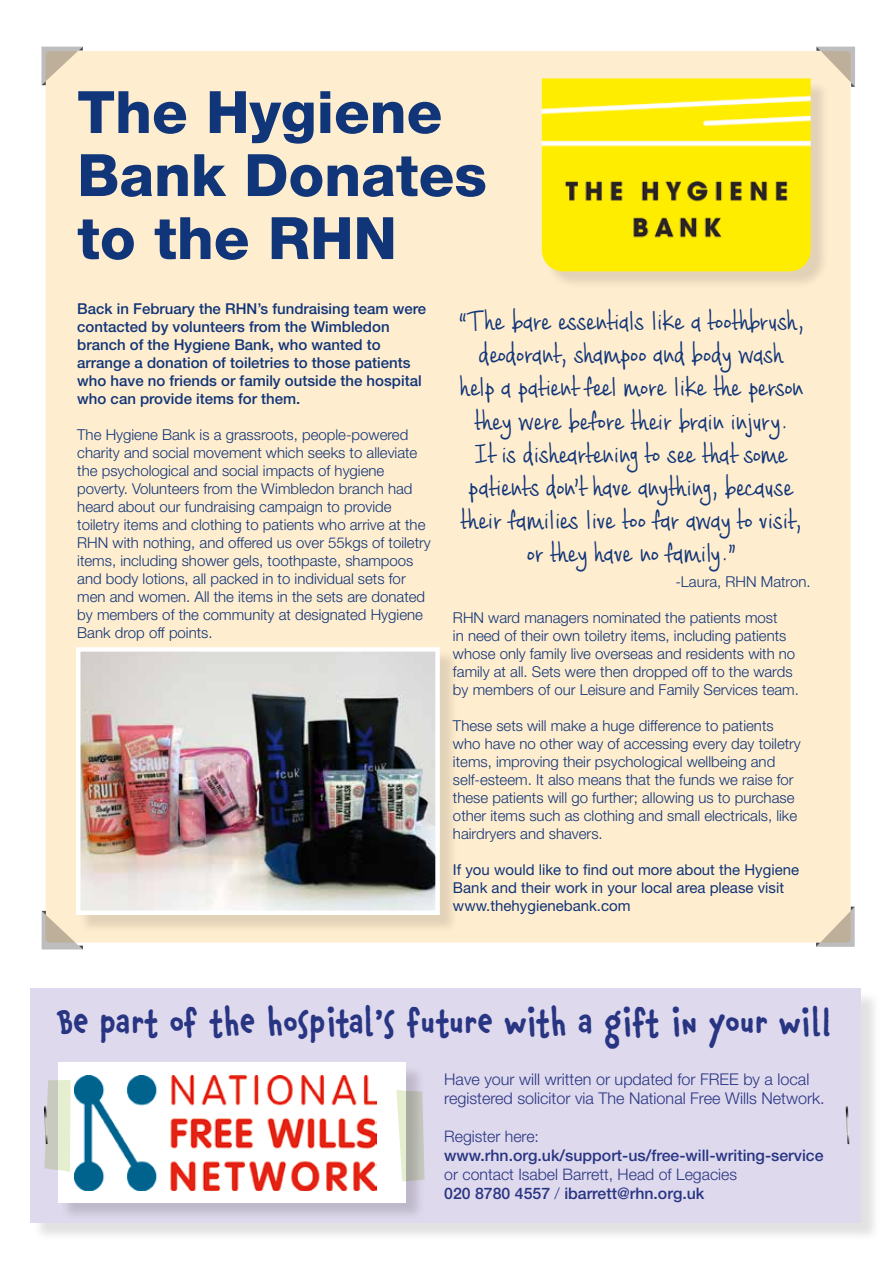
<style>
.page{position:relative;width:893px;height:1263px;background:#fff}
.page>*{position:absolute;margin:0;border:0;box-sizing:border-box;transform-origin:0 0}
.t1{font:800 58.5px/63px "Helvetica Neue LT Std";color:#103578}
.t2{font:36px/33px "Cashew Apple Ale";letter-spacing:-.01em;color:#103578;text-align:center}
.t3{font:700 35.4px "Chauncy Pro";letter-spacing:.02em;color:#283583}
.t4{font:300 16.2px/19.5px "Helvetica Neue LT Std";color:#283583}
.t5{font:300 15.9px/19px "Helvetica Neue LT Std";color:#283583}
.t6{font:500 15.9px "Helvetica Neue LT Std";color:#283583}
.t7{font:300 15px/18px "Helvetica Neue LT Std";color:#103578}
.t8{font:500 15px/18px "Helvetica Neue LT Std";color:#103578}
.t9{font:15px/18px "Helvetica Neue LT Std";color:#103578}
.s1{font-size:34.5px}
.s2{font-weight:500}
</style>
<div class="page">
<div style="left:46px;top:51px;width:805px;height:891px;background:#ffedcf;border-radius:4px"></div>
<svg style="left:41px;top:47px;width:42px;height:38px"></svg>
<svg style="left:816px;top:47px;width:39px;height:40px"></svg>
<svg style="left:42px;top:911px;width:41px;height:38px"></svg>
<svg style="left:816px;top:907px;width:39px;height:40px"></svg>
<div style="left:544px;top:81px;width:285px;height:209px;background:#000;opacity:.12"></div>
<img style="left:542px;top:78px;width:269px;height:193px">
<div style="left:78px;top:649px;width:380px;height:284px;background:#000;opacity:.12"></div>
<img style="left:81px;top:652px;width:354px;height:258px">
<div style="left:76px;top:647px;width:364px;height:268px;border:4px solid #fff"></div>
<div style="left:32px;top:990px;width:849px;height:252px;background:#000;opacity:.12"></div>
<div style="left:30px;top:988px;width:831px;height:235px;background:#dfd9ed"></div>
<div style="left:60px;top:1064px;width:365px;height:157px;background:#000;opacity:.15"></div>
<div style="left:58px;top:1062px;width:347px;height:140px;background:#fff"></div>
<img style="left:75px;top:1075px;width:301px;height:115px">
<svg style="left:44px;top:1078px;width:32px;height:94px"></svg>
<svg style="left:396px;top:1089px;width:29px;height:92px"></svg>
<svg style="left:845px;top:1106px;width:5px;height:39px"></svg>
<h1 class="t1" style="left:77px;top:81px;width:411px">The Hygiene<br>Bank Donates to the RHN</h1>
<p class="t8" style="left:77px;top:300px;width:350px">Back in February the RHN’s fundraising team were contacted by volunteers from the Wimbledon branch of the Hygiene Bank, who wanted to arrange a donation of toiletries to those patients who have no friends or family outside the hospital who can provide items for them.</p>
<p class="t7" style="left:77px;top:425px;width:355px">The Hygiene Bank is a grassroots, people-powered charity and social movement which seeks to alleviate the psychological and social impacts of hygiene poverty. Volunteers from the Wimbledon branch had heard about our fundraising campaign to provide toiletry items and clothing to patients who arrive at the RHN with nothing, and offered us over 55kgs of toiletry items, including shower gels, toothpaste, shampoos and body lotions, all packed in to individual sets for men and women. All the items in the sets are donated by members of the community at designated Hygiene Bank drop off points.</p>
<p class="t2" style="left:459px;top:305px;width:347px">“The bare essentials like a toothbrush, deodorant, shampoo and body wash help a patient feel more like the person they were before their brain injury.<br>It is disheartening to see that some patients don’t have anything, because their families live too far away to visit, or they have no family.”</p>
<p class="t7" style="left:675px;top:572px;width:137px">-Laura, RHN Matron.</p>
<p class="t7" style="left:453px;top:608px;width:347px">RHN ward managers nominated the patients most<br>in need of their own toiletry items, including patients whose only family live overseas and residents with no family at all. Sets were then dropped off to the wards by members of our Leisure and Family Services team.</p>
<p class="t7" style="left:453px;top:716px;width:349px">These sets will make a huge difference to patients who have no other way of accessing every day toiletry items, improving their psychological wellbeing and self-esteem. It also means that the funds we raise for these patients will go further; allowing us to purchase other items such as clothing and small electricals, like hairdryers and shavers.</p>
<p class="t9" style="left:453px;top:860px;width:348px">If you would like to find out more about the Hygiene<br>Bank and their work in your local area please visit www.thehygienebank.com</p>
<h3 class="t3" style="left:58px;top:1002px;width:775px">Be part of the hospital’s future with a gift in your <span class="s1">will</span></h3>
<p class="t4" style="left:444px;top:1069px;width:382px">Have your will written or updated for FREE by a local registered solicitor via The National Free Wills Network.</p>
<p class="t5" style="left:444px;top:1126px;width:96px">Register here:</p>
<p class="t6" style="left:444px;top:1146px;width:381px">www.rhn.org.uk/support-us/free-will-writing-service</p>
<p class="t5" style="left:444px;top:1164px;width:294px">or contact Isabel Barrett, Head of Legacies<br><span class="s2">020 8780 4557</span> / <span class="s2">ibarrett@rhn.org.uk</span></p>
</div>
